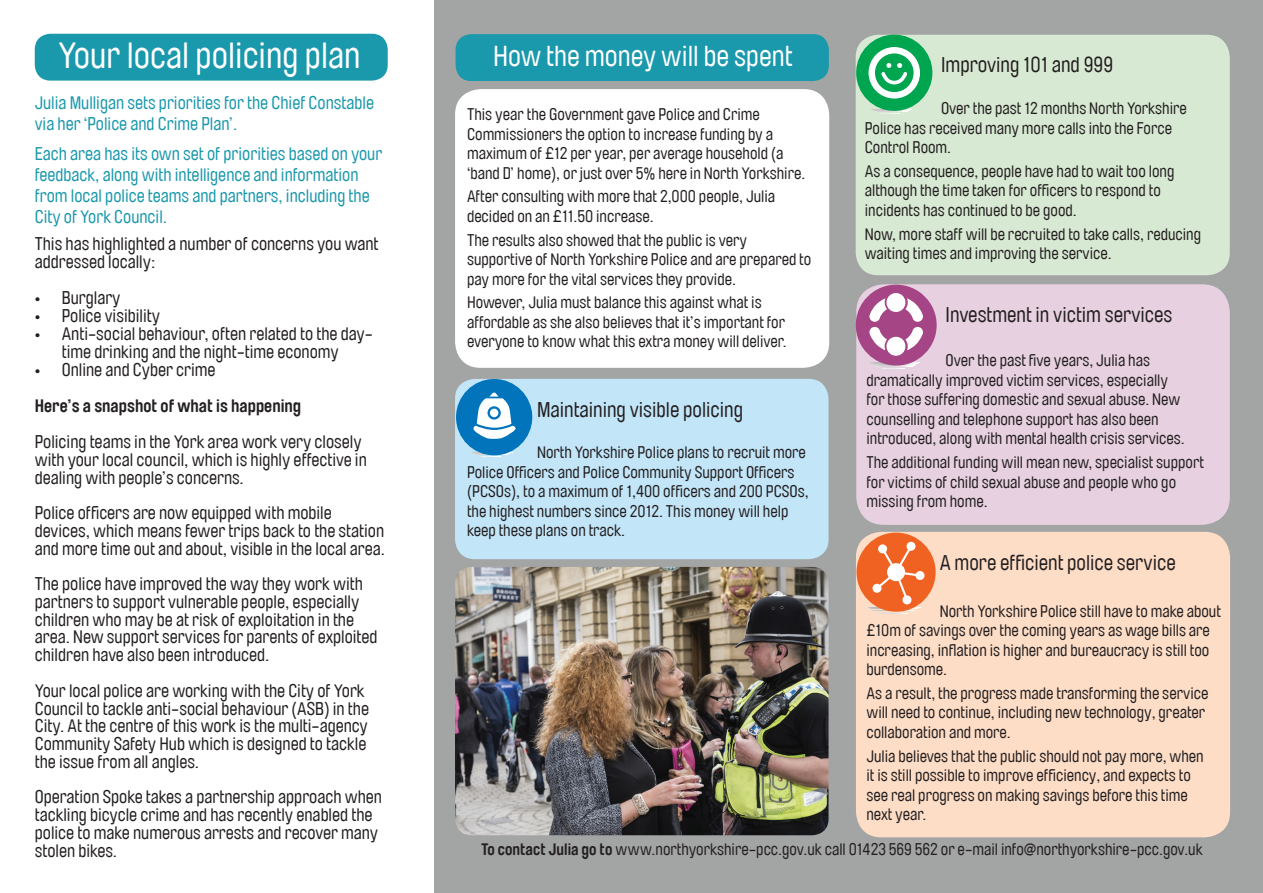
<style>
.page{position:relative;width:1263px;height:893px;background:#fff}
.page>*{position:absolute;margin:0;border:0;box-sizing:border-box;transform-origin:0 0}
.t1{font:36.3px "Brauer Neue";color:#fff}
.t2{font:28.8px "Brauer Neue";color:#fff}
.t3{font:21.15px "Brauer Neue";color:#231f20}
.t4{font:18px/17.7px "Brauer Neue";color:#231f20}
.t5{font:18px/21px "Brauer Neue";color:#1a98ac}
.t6{font:700 18px "Brauer Neue";color:#231f20}
.t7{font:16.5px/19.5px "Brauer Neue";color:#231f20}
.s1{font-weight:700}
</style>
<div class="page">
<div style="left:435px;top:0;width:828px;height:893px;background:#a3a4a4"></div>
<div style="left:856px;top:35px;width:374px;height:240px;background:#d8e9d3;border-radius:23px"></div>
<div style="left:856px;top:284px;width:374px;height:241px;background:#e7d1e0;border-radius:28px"></div>
<div style="left:455px;top:379px;width:373px;height:180px;background:#c2e5f8;border-radius:20px"></div>
<div style="left:856px;top:532px;width:374px;height:305px;background:#fdddc6;border-radius:26px"></div>
<div style="left:35px;top:34px;width:353px;height:47px;background:#1a98ac;border-radius:16px"></div>
<svg style="left:882px;top:368px;width:22px;height:1px"></svg>
<div style="left:856px;top:285px;width:81px;height:81px;background:#a54586;border-radius:50%"></div>
<svg style="left:869px;top:293px;width:54px;height:63px"></svg>
<div style="left:856px;top:533px;width:80px;height:79px;background:#f06222;border-radius:50%"></div>
<div style="left:915px;top:571px;width:9px;height:9px;background:#fff;border-radius:50%"></div>
<svg style="left:874px;top:543px;width:48px;height:60px"></svg>
<div style="left:856px;top:35px;width:76px;height:76px;background:#00a54f;border-radius:50%"></div>
<div style="left:868px;top:47px;width:52px;height:52px;border:6px solid #fff;border-radius:50%"></div>
<svg style="left:879px;top:63px;width:30px;height:23px"></svg>
<div style="left:456px;top:379px;width:76px;height:76px;background:#0174bc;border-radius:50%"></div>
<svg style="left:473px;top:392px;width:43px;height:47px"></svg>
<div style="left:456px;top:34px;width:373px;height:47px;background:#1a98ac;border-radius:16px"></div>
<div style="left:455px;top:89px;width:374px;height:279px;background:#fff;border-radius:26px"></div>
<img style="left:455px;top:567px;width:373px;height:268px">
<h1 class="t1" style="left:58px;top:34px;width:304px">Your local policing plan</h1>
<h2 class="t2" style="left:493px;top:40px;width:301px">How the money will be spent</h2>
<p class="t3" style="left:941px;top:53px;width:174px">Improving 101 and 999</p>
<p class="t7" style="left:865px;top:99px;width:324px;text-indent:76px">Over the past 12 months North Yorkshire<br>Police has received many more calls into the Force<br>Control Room.</p>
<p class="t7" style="left:865px;top:162px;width:311px">As a consequence, people have had to wait too long although the time taken for officers to respond to incidents has continued to be good.</p>
<p class="t7" style="left:865px;top:224px;width:338px">Now, more staff will be recruited to take calls, reducing waiting times and improving the service.</p>
<p class="t5" style="left:35px;top:92px;width:341px">Julia Mulligan sets priorities for the Chief Constable via her ‘Police and Crime Plan’.</p>
<p class="t5" style="left:35px;top:143px;width:349px">Each area has its own set of priorities based on your feedback, along with intelligence and information from local police teams and partners, including the City of York Council.</p>
<p class="t7" style="left:467px;top:105px;width:340px">This year the Government gave Police and Crime Commissioners the option to increase funding by a maximum of £12 per year, per average household (a ‘band D’ home), or just over 5% here in North Yorkshire.</p>
<p class="t7" style="left:467px;top:187px;width:310px">After consulting with more that 2,000 people, Julia decided on an £11.50 increase.</p>
<p class="t7" style="left:467px;top:230px;width:346px">The results also showed that the public is very supportive of North Yorkshire Police and are prepared to pay more for the vital services they provide.</p>
<p class="t7" style="left:467px;top:293px;width:321px">However, Julia must balance this against what is affordable as she also believes that it’s important for everyone to know what this extra money will deliver.</p>
<p class="t4" style="left:35px;top:235px;width:345px">This has highlighted a number of concerns you want addressed locally:</p>
<p class="t4" style="left:35px;top:289px;width:87px">• Burglary</p>
<p class="t4" style="left:35px;top:307px;width:127px">• Police visibility</p>
<p class="t4" style="left:35px;top:325px;width:340px;text-align:center">• Anti-social behaviour, often related to the day&shy;time drinking and the night-time economy</p>
<p class="t4" style="left:35px;top:361px;width:182px">• Online and Cyber crime</p>
<p class="t6" style="left:35px;top:396px;width:268px">Here’s a snapshot of what is happening</p>
<p class="t4" style="left:35px;top:433px;width:334px">Policing teams in the York area work very closely with your local council, which is highly effective in dealing with people’s concerns.</p>
<p class="t4" style="left:35px;top:504px;width:352px">Police officers are now equipped with mobile devices, which means fewer trips back to the station and more time out and about, visible in the local area.</p>
<p class="t4" style="left:35px;top:575px;width:344px">The police have improved the way they work with partners to support vulnerable people, especially children who may be at risk of exploitation in the area. New support services for parents of exploited children have also been introduced.</p>
<p class="t4" style="left:35px;top:682px;width:336px">Your local police are working with the City of York Council to tackle anti-social behaviour (ASB) in the City. At the centre of this work is the multi-agency Community Safety Hub which is designed to tackle the issue from all angles.</p>
<p class="t4" style="left:35px;top:788px;width:349px">Operation Spoke takes a partnership approach when tackling bicycle crime and has recently enabled the police to make numerous arrests and recover many stolen bikes.</p>
<p class="t3" style="left:945px;top:302px;width:228px">Investment in victim services</p>
<p class="t7" style="left:866px;top:351px;width:320px;text-indent:79px">Over the past five years, Julia has dramatically improved victim services, especially for those suffering domestic and sexual abuse. New counselling and telephone support has also been introduced, along with mental health crisis services.</p>
<p class="t7" style="left:866px;top:453px;width:339px">The additional funding will mean new, specialist support for victims of child sexual abuse and people who go missing from home.</p>
<p class="t3" style="left:537px;top:397px;width:208px">Maintaining visible policing</p>
<p class="t7" style="left:467px;top:443px;width:343px;text-indent:70px">North Yorkshire Police plans to recruit more Police Officers and Police Community Support Officers (PCSOs), to a maximum of 1,400 officers and 200 PCSOs, the highest numbers since 2012. This money will help keep these plans on track.</p>
<p class="t3" style="left:940px;top:551px;width:237px">A more efficient police service</p>
<p class="t7" style="left:866px;top:601px;width:356px;text-indent:73px">North Yorkshire Police still have to make about £10m of savings over the coming years as wage bills are increasing, inflation is higher and bureaucracy is still too burdensome.</p>
<p class="t7" style="left:866px;top:683px;width:343px">As a result, the progress made transforming the service will need to continue, including new technology, greater collaboration and more.</p>
<p class="t7" style="left:866px;top:746px;width:339px">Julia believes that the public should not pay more, when it is still possible to improve efficiency, and expects to see real progress on making savings before this time next year.</p>
<p class="t7" style="left:481px;top:840px;width:723px"><span class="s1">To contact Julia go to</span> www.northyorkshire-pcc.gov.uk call 01423 569 562 or e-mail info@northyorkshire-pcc.gov.uk</p>
</div>
